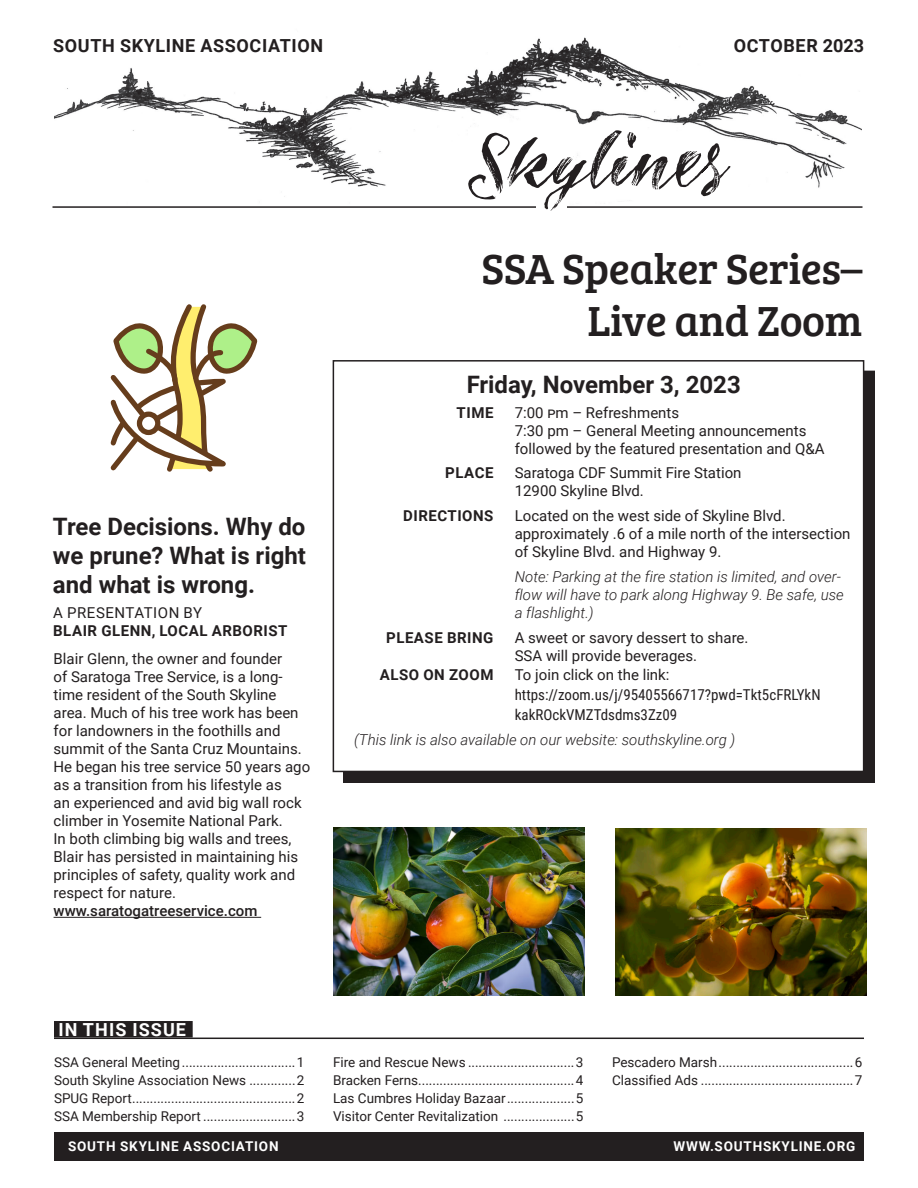
<style>
.page{position:relative;width:918px;height:1188px;background:#fff}
.page>*{position:absolute;margin:0;border:0;box-sizing:border-box;transform-origin:0 0}
.Heading_30_pt_Bold{font:43.5px "Bree Serif";letter-spacing:-.01em;color:#231f20}
.subhead_large{font:700 24px/28.8px "Roboto";color:#231f20;text-align:justify}
.t1{font:700 18px "Roboto";letter-spacing:.035em;color:#231f20}
.IN_this_issue{font:700 18px "Roboto";letter-spacing:.06em;color:#fff}
.body{font:15px/18px "Roboto";color:#231f20}
.t2{font:italic 300 15px/18px "Roboto";color:#231f20}
.t3{font:15px/19.8px "Roboto Condensed";color:#231f20}
.BY_line{font:700 15px/18px "Roboto";letter-spacing:.035em;color:#231f20}
.ITI_articles_3_column{font:13.5px "Roboto";color:#231f20}
.t4{font:700 13.5px "Roboto";letter-spacing:.06em;color:#fff}
.s1{font-weight:400}
.s2{font-weight:500}
.s3{font-family:"Roboto"}
</style>
<div class="page">
<div style="left:54px;top:1133px;width:810px;height:28px;background:#231f20"></div>
<img style="left:55px;top:37px;width:807px;height:160px">
<hr style="left:52px;top:206px;width:810px;height:2px;background:#231f20">
<svg style="left:468px;top:130px;width:263px;height:81px"></svg>
<div style="left:54px;top:1021px;width:139px;height:17px;background:#231f20"></div>
<hr style="left:54px;top:1038px;width:810px;height:1px;background:#231f20">
<hr style="left:54px;top:917px;width:207px;height:1px;background:#231f20">
<div style="left:343px;top:370px;width:532px;height:413px;background:#231f20"></div>
<div style="left:333px;top:361px;width:531px;height:410px;background:#fff"></div>
<div style="left:333px;top:360px;width:531px;height:412px;border:2px solid #231f20"></div>
<img style="left:333px;top:827px;width:252px;height:168px">
<img style="left:615px;top:828px;width:252px;height:167px">
<svg style="left:110px;top:304px;width:148px;height:168px"></svg>
<div style="left:139px;top:414px;width:19px;height:18px;background:#fff;border-radius:50%"></div>
<div style="left:137px;top:412px;width:23px;height:23px;border:5px solid #663d1c;border-radius:50%"></div>
<p class="t1" style="left:53px;top:33px;width:271px">SOUTH SKYLINE ASSOCIATION</p>
<p class="t1" style="left:734px;top:33px;width:132px">OCTOBER 2023</p>
<p class="subhead_large" style="left:53px;top:511px;width:255px">Tree Decisions. Why do we prune? What is right and what is wrong.</p>
<p class="BY_line" style="left:53px;top:603px;width:236px"><span class="s1">A PRESENTATION BY<br></span>BLAIR GLENN, LOCAL ARBORIST</p>
<p class="body" style="left:54px;top:649px;width:258px">Blair Glenn, the owner and founder<br>of Saratoga Tree Service, is a long&shy;time resident of the South Skyline area. Much of his tree work has been for landowners in the foothills and summit of the Santa Cruz Mountains.<br>He began his tree service 50 years ago as a transition from his lifestyle as<br>an experienced and avid big wall rock climber in Yosemite National Park.<br>In both climbing big walls and trees, Blair has persisted in maintaining his principles of safety, quality work and respect for nature. <span class="s2">www.saratogatreeservice.com</span></p>
<p class="Heading_30_pt_Bold" style="left:482px;top:237px;width:382px">SSA Speaker Series–</p>
<p class="Heading_30_pt_Bold" style="left:587px;top:289px;width:277px">Live and Zoom</p>
<p class="subhead_large" style="left:467px;top:369px;width:276px">Friday, November 3, 2023</p>
<p class="BY_line" style="left:457px;top:403px;width:38px">TIME</p>
<p class="body" style="left:515px;top:403px;width:166px">7:00 Pm – Refreshments</p>
<p class="body" style="left:515px;top:421px;width:311px">7:30 pm – General Meeting announcements followed by the featured presentation and Q&amp;A</p>
<p class="BY_line" style="left:445px;top:463px;width:50px">PLACE</p>
<p class="body" style="left:515px;top:463px;width:228px">Saratoga CDF Summit Fire Station</p>
<p class="body" style="left:515px;top:481px;width:131px">12900 Skyline Blvd.</p>
<p class="BY_line" style="left:403px;top:506px;width:92px">DIRECTIONS</p>
<p class="body" style="left:515px;top:506px;width:337px">Located on the west side of Skyline Blvd. approximately .6 of a mile north of the intersection of Skyline Blvd. and Highway 9.</p>
<p class="t2" style="left:515px;top:567px;width:331px">Note: Parking at the fire station is limited, and over&shy;flow will have to park along Highway 9. Be safe, use a flashlight.)</p>
<p class="BY_line" style="left:386px;top:628px;width:109px">PLEASE BRING</p>
<p class="body" style="left:515px;top:628px;width:235px">A sweet or savory dessert to share.<br>SSA will provide beverages.</p>
<p class="BY_line" style="left:380px;top:666px;width:115px">ALSO ON ZOOM</p>
<p class="t3" style="left:515px;top:665px;width:307px"><span class="s3">To join click on the link: </span>https://zoom.us/j/95405566717?pwd=Tkt5cFRLYkN kakROckVMZTdsdms3Zz09</p>
<p class="t2" style="left:354px;top:730px;width:383px">(This link is also available on our website: southskyline.org )</p>
<p class="IN_this_issue" style="left:58px;top:1017px;width:129px">IN THIS ISSUE</p>
<p class="ITI_articles_3_column" style="left:54px;top:1053px;width:252px">SSA General Meeting................................1</p>
<p class="ITI_articles_3_column" style="left:54px;top:1071px;width:252px">South Skyline Association News .............2</p>
<p class="ITI_articles_3_column" style="left:54px;top:1089px;width:252px">SPUG Report..............................................2</p>
<p class="ITI_articles_3_column" style="left:54px;top:1107px;width:252px">SSA Membership Report ..........................3</p>
<p class="ITI_articles_3_column" style="left:333px;top:1053px;width:252px">Fire and Rescue News ..............................3</p>
<p class="ITI_articles_3_column" style="left:333px;top:1071px;width:252px">Bracken Ferns............................................4</p>
<p class="ITI_articles_3_column" style="left:333px;top:1089px;width:252px">Las Cumbres Holiday Bazaar...................5</p>
<p class="ITI_articles_3_column" style="left:333px;top:1107px;width:252px">Visitor Center Revitalization ....................5</p>
<p class="ITI_articles_3_column" style="left:612px;top:1053px;width:252px">Pescadero Marsh......................................6</p>
<p class="ITI_articles_3_column" style="left:612px;top:1071px;width:252px">Classified Ads ...........................................7</p>
<p class="t4" style="left:68px;top:1137px;width:212px">SOUTH SKYLINE ASSOCIATION</p>
<p class="t4" style="left:673px;top:1137px;width:183px">WWW.SOUTHSKYLINE.ORG</p>
</div>
